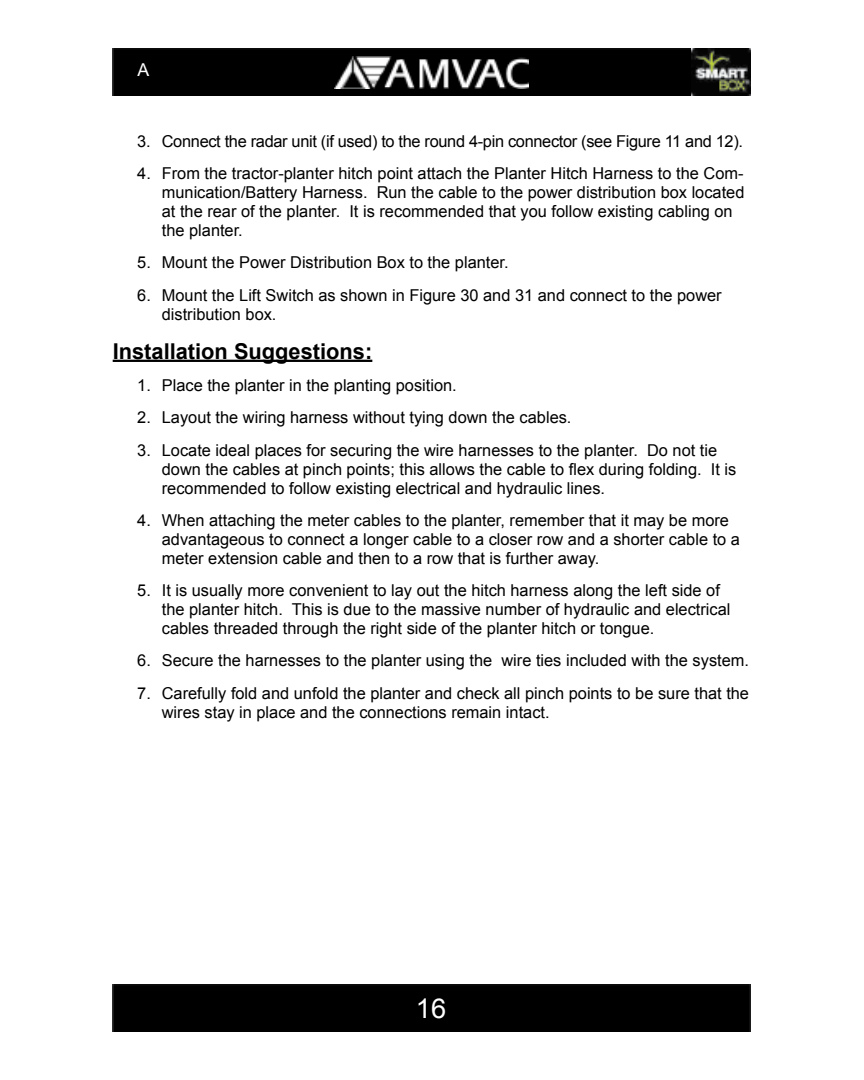
<style>
.page{position:relative;width:864px;height:1080px;background:#fff}
.page>*{position:absolute;margin:0;border:0;box-sizing:border-box;transform-origin:0 0}
.t1{font:27.3px "Arial";color:#fff}
.t2{font:700 21.9px "Arial";color:#000}
.t3{font:17.7px "Arial";color:#fff}
.t4{font:16.35px/18.9px "Arial";color:#000}
.t5{font:16.35px "Arial";letter-spacing:-.02em;color:#000}
</style>
<div class="page">
<div style="left:113px;top:984px;width:638px;height:48px;background:#000"></div>
<div style="left:113px;top:49px;width:638px;height:47px;background:#000"></div>
<img style="left:692px;top:49px;width:58px;height:47px">
<img style="left:335px;top:57px;width:194px;height:31px">
<hr style="left:113px;top:360px;width:259px;height:2px;background:#000">
<p class="t3" style="left:138px;top:58px;width:13px">A</p>
<p class="t5" style="left:137px;top:130px;width:607px">3. Connect the radar unit (if used) to the round 4-pin connector (see Figure 11 and 12).</p>
<p class="t4" style="left:162px;top:164px;width:584px;text-indent:-25px">4. From the tractor-planter hitch point attach the Planter Hitch Harness to the Com&shy;munication/Battery Harness. Run the cable to the power distribution box located at the rear of the planter. It is recommended that you follow existing cabling on the planter.</p>
<p class="t4" style="left:137px;top:253px;width:373px">5. Mount the Power Distribution Box to the planter.</p>
<p class="t4" style="left:162px;top:286px;width:561px;text-indent:-25px">6. Mount the Lift Switch as shown in Figure 30 and 31 and connect to the power distribution box.</p>
<h2 class="t2" style="left:113px;top:336px;width:261px">Installation Suggestions:</h2>
<p class="t4" style="left:137px;top:376px;width:321px">1. Place the planter in the planting position.</p>
<p class="t4" style="left:137px;top:408px;width:436px">2. Layout the wiring harness without tying down the cables.</p>
<p class="t4" style="left:162px;top:441px;width:576px;text-indent:-25px">3. Locate ideal places for securing the wire harnesses to the planter. Do not tie down the cables at pinch points; this allows the cable to flex during folding. It is recommended to follow existing electrical and hydraulic lines.</p>
<p class="t4" style="left:162px;top:511px;width:580px;text-indent:-25px">4. When attaching the meter cables to the planter, remember that it may be more advantageous to connect a longer cable to a closer row and a shorter cable to a meter extension cable and then to a row that is further away.</p>
<p class="t4" style="left:162px;top:581px;width:570px;text-indent:-25px">5. It is usually more convenient to lay out the hitch harness along the left side of the planter hitch. This is due to the massive number of hydraulic and electrical cables threaded through the right side of the planter hitch or tongue.</p>
<p class="t4" style="left:137px;top:651px;width:613px">6. Secure the harnesses to the planter using the wire ties included with the system.</p>
<p class="t4" style="left:162px;top:684px;width:589px;text-indent:-25px">7. Carefully fold and unfold the planter and check all pinch points to be sure that the wires stay in place and the connections remain intact.</p>
<h1 class="t1" style="left:416px;top:991px;width:32px">16</h1>
</div>
